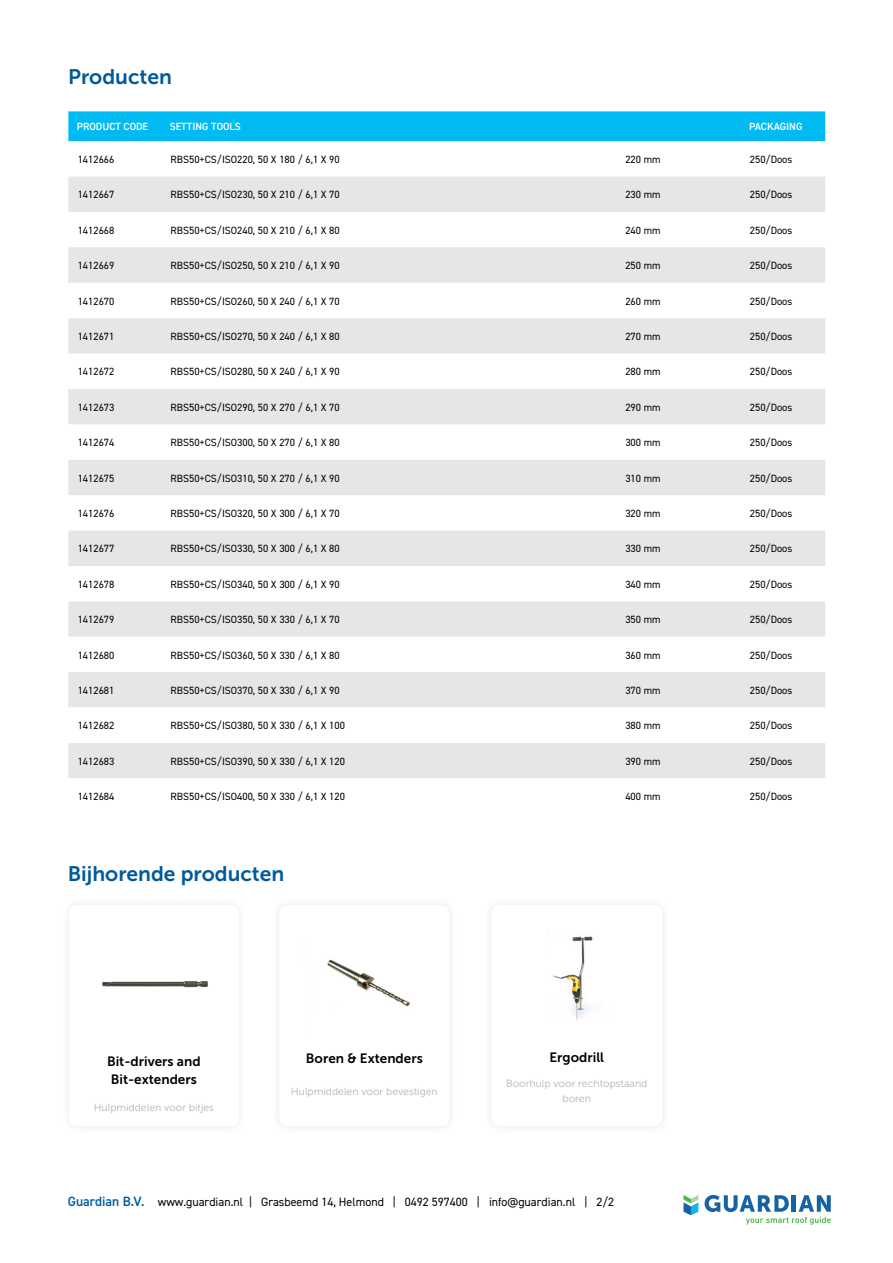
<style>
.page{position:relative;width:893px;height:1263px;background:#fff}
.page>*{position:absolute;margin:0;border:0;box-sizing:border-box;transform-origin:0 0}
.t1{font:21px "Museo Sans 700";color:#00599b}
.t2{font:13.5px/17.5px "Museo Sans 700";color:#000}
.t3{font:12px "DIN2014";color:#000}
.t4{font:10.5px "DIN2014";color:#000}
.t5{font:10.5px/15px "Museo Sans 300";color:#b4b4b4;text-align:center}
.t6{font:600 10.5px "DIN2014";color:#fff}
.s1{font-weight:600;font-size:13.5px;color:#005da0}
</style>
<div class="page">
<div style="left:68px;top:111px;width:757px;height:30px;background:#00baf1"></div>
<svg style="left:68px;top:177px;width:757px;height:460px;fill:#e6e6e6"></svg>
<svg style="left:68px;top:672px;width:757px;height:106px;fill:#e6e6e6"></svg>
<svg style="left:705px;top:1195px;width:126px;height:29px"></svg>
<svg style="left:683px;top:1195px;width:15px;height:20px"></svg>
<div style="left:271px;top:896px;width:187px;height:239px;background:#fbfbfb"></div>
<div style="left:279px;top:905px;width:170px;height:221px;background:#fff;border-radius:9px"></div>
<img style="left:327px;top:959px;width:83px;height:48px">
<div style="left:483px;top:896px;width:188px;height:239px;background:#fbfbfb"></div>
<div style="left:491px;top:905px;width:171px;height:221px;background:#fff;border-radius:9px"></div>
<img style="left:553px;top:936px;width:40px;height:84px">
<img style="left:102px;top:981px;width:106px;height:7px">
<p class="t1" style="left:68px;top:65px;width:105px">Producten</p>
<p class="t6" style="left:77px;top:120px;width:73px">PRODUCT CODE</p>
<p class="t6" style="left:170px;top:120px;width:73px">SETTING TOOLS</p>
<p class="t6" style="left:749px;top:120px;width:55px">PACKAGING</p>
<p class="t4" style="left:78px;top:153px;width:38px">1412666</p>
<p class="t4" style="left:171px;top:153px;width:171px">RBS50+CS/ISO220, 50 X 180 / 6,1 X 90</p>
<p class="t4" style="left:625px;top:153px;width:37px">220 mm</p>
<p class="t4" style="left:750px;top:153px;width:44px">250/Doos</p>
<p class="t4" style="left:78px;top:188px;width:38px">1412667</p>
<p class="t4" style="left:171px;top:188px;width:171px">RBS50+CS/ISO230, 50 X 210 / 6,1 X 70</p>
<p class="t4" style="left:625px;top:188px;width:37px">230 mm</p>
<p class="t4" style="left:750px;top:188px;width:44px">250/Doos</p>
<p class="t4" style="left:78px;top:224px;width:38px">1412668</p>
<p class="t4" style="left:171px;top:224px;width:171px">RBS50+CS/ISO240, 50 X 210 / 6,1 X 80</p>
<p class="t4" style="left:625px;top:224px;width:37px">240 mm</p>
<p class="t4" style="left:750px;top:224px;width:44px">250/Doos</p>
<p class="t4" style="left:78px;top:259px;width:38px">1412669</p>
<p class="t4" style="left:171px;top:259px;width:171px">RBS50+CS/ISO250, 50 X 210 / 6,1 X 90</p>
<p class="t4" style="left:625px;top:259px;width:37px">250 mm</p>
<p class="t4" style="left:750px;top:259px;width:44px">250/Doos</p>
<p class="t4" style="left:78px;top:294px;width:38px">1412670</p>
<p class="t4" style="left:171px;top:294px;width:171px">RBS50+CS/ISO260, 50 X 240 / 6,1 X 70</p>
<p class="t4" style="left:625px;top:294px;width:37px">260 mm</p>
<p class="t4" style="left:750px;top:294px;width:44px">250/Doos</p>
<p class="t4" style="left:78px;top:330px;width:38px">1412671</p>
<p class="t4" style="left:171px;top:330px;width:171px">RBS50+CS/ISO270, 50 X 240 / 6,1 X 80</p>
<p class="t4" style="left:625px;top:330px;width:37px">270 mm</p>
<p class="t4" style="left:750px;top:330px;width:44px">250/Doos</p>
<p class="t4" style="left:78px;top:365px;width:38px">1412672</p>
<p class="t4" style="left:171px;top:365px;width:171px">RBS50+CS/ISO280, 50 X 240 / 6,1 X 90</p>
<p class="t4" style="left:625px;top:365px;width:37px">280 mm</p>
<p class="t4" style="left:750px;top:365px;width:44px">250/Doos</p>
<p class="t4" style="left:78px;top:401px;width:38px">1412673</p>
<p class="t4" style="left:171px;top:401px;width:171px">RBS50+CS/ISO290, 50 X 270 / 6,1 X 70</p>
<p class="t4" style="left:625px;top:401px;width:37px">290 mm</p>
<p class="t4" style="left:750px;top:401px;width:44px">250/Doos</p>
<p class="t4" style="left:78px;top:436px;width:38px">1412674</p>
<p class="t4" style="left:171px;top:436px;width:171px">RBS50+CS/ISO300, 50 X 270 / 6,1 X 80</p>
<p class="t4" style="left:625px;top:436px;width:37px">300 mm</p>
<p class="t4" style="left:750px;top:436px;width:44px">250/Doos</p>
<p class="t4" style="left:78px;top:471px;width:38px">1412675</p>
<p class="t4" style="left:171px;top:471px;width:171px">RBS50+CS/ISO310, 50 X 270 / 6,1 X 90</p>
<p class="t4" style="left:625px;top:471px;width:37px">310 mm</p>
<p class="t4" style="left:750px;top:471px;width:44px">250/Doos</p>
<p class="t4" style="left:78px;top:507px;width:38px">1412676</p>
<p class="t4" style="left:171px;top:507px;width:171px">RBS50+CS/ISO320, 50 X 300 / 6,1 X 70</p>
<p class="t4" style="left:625px;top:507px;width:37px">320 mm</p>
<p class="t4" style="left:750px;top:507px;width:44px">250/Doos</p>
<p class="t4" style="left:78px;top:542px;width:38px">1412677</p>
<p class="t4" style="left:171px;top:542px;width:171px">RBS50+CS/ISO330, 50 X 300 / 6,1 X 80</p>
<p class="t4" style="left:625px;top:542px;width:37px">330 mm</p>
<p class="t4" style="left:750px;top:542px;width:44px">250/Doos</p>
<p class="t4" style="left:78px;top:577px;width:38px">1412678</p>
<p class="t4" style="left:171px;top:577px;width:171px">RBS50+CS/ISO340, 50 X 300 / 6,1 X 90</p>
<p class="t4" style="left:625px;top:577px;width:37px">340 mm</p>
<p class="t4" style="left:750px;top:577px;width:44px">250/Doos</p>
<p class="t4" style="left:78px;top:613px;width:38px">1412679</p>
<p class="t4" style="left:171px;top:613px;width:171px">RBS50+CS/ISO350, 50 X 330 / 6,1 X 70</p>
<p class="t4" style="left:625px;top:613px;width:37px">350 mm</p>
<p class="t4" style="left:750px;top:613px;width:44px">250/Doos</p>
<p class="t4" style="left:78px;top:648px;width:38px">1412680</p>
<p class="t4" style="left:171px;top:648px;width:171px">RBS50+CS/ISO360, 50 X 330 / 6,1 X 80</p>
<p class="t4" style="left:625px;top:648px;width:37px">360 mm</p>
<p class="t4" style="left:750px;top:648px;width:44px">250/Doos</p>
<p class="t4" style="left:78px;top:684px;width:38px">1412681</p>
<p class="t4" style="left:171px;top:684px;width:171px">RBS50+CS/ISO370, 50 X 330 / 6,1 X 90</p>
<p class="t4" style="left:625px;top:684px;width:37px">370 mm</p>
<p class="t4" style="left:750px;top:684px;width:44px">250/Doos</p>
<p class="t4" style="left:78px;top:719px;width:38px">1412682</p>
<p class="t4" style="left:171px;top:719px;width:176px">RBS50+CS/ISO380, 50 X 330 / 6,1 X 100</p>
<p class="t4" style="left:625px;top:719px;width:37px">380 mm</p>
<p class="t4" style="left:750px;top:719px;width:44px">250/Doos</p>
<p class="t4" style="left:78px;top:754px;width:38px">1412683</p>
<p class="t4" style="left:171px;top:754px;width:176px">RBS50+CS/ISO390, 50 X 330 / 6,1 X 120</p>
<p class="t4" style="left:625px;top:754px;width:37px">390 mm</p>
<p class="t4" style="left:750px;top:754px;width:44px">250/Doos</p>
<p class="t4" style="left:78px;top:790px;width:38px">1412684</p>
<p class="t4" style="left:171px;top:790px;width:176px">RBS50+CS/ISO400, 50 X 330 / 6,1 X 120</p>
<p class="t4" style="left:625px;top:790px;width:37px">400 mm</p>
<p class="t4" style="left:750px;top:790px;width:44px">250/Doos</p>
<p class="t1" style="left:68px;top:862px;width:218px">Bijhorende producten</p>
<p class="t2" style="left:107px;top:1053px;width:95px">Bit-drivers and<br>Bit-extenders</p>
<p class="t5" style="left:94px;top:1100px;width:122px">Hulpmiddelen voor bitjes</p>
<p class="t2" style="left:306px;top:1049px;width:118px">Boren &amp; Extenders</p>
<p class="t5" style="left:291px;top:1084px;width:148px">Hulpmiddelen voor bevestigen</p>
<p class="t2" style="left:550px;top:1048px;width:56px">Ergodrill</p>
<p class="t5" style="left:506px;top:1076px;width:143px">Boorhulp voor rechtopstaand boren</p>
<p class="t3" style="left:68px;top:1194px;width:548px"><span class="s1">Guardian B.V.</span> www.guardian.nl | Grasbeemd 14, Helmond | 0492 597400 | info@guardian.nl | 2/2</p>
</div>
